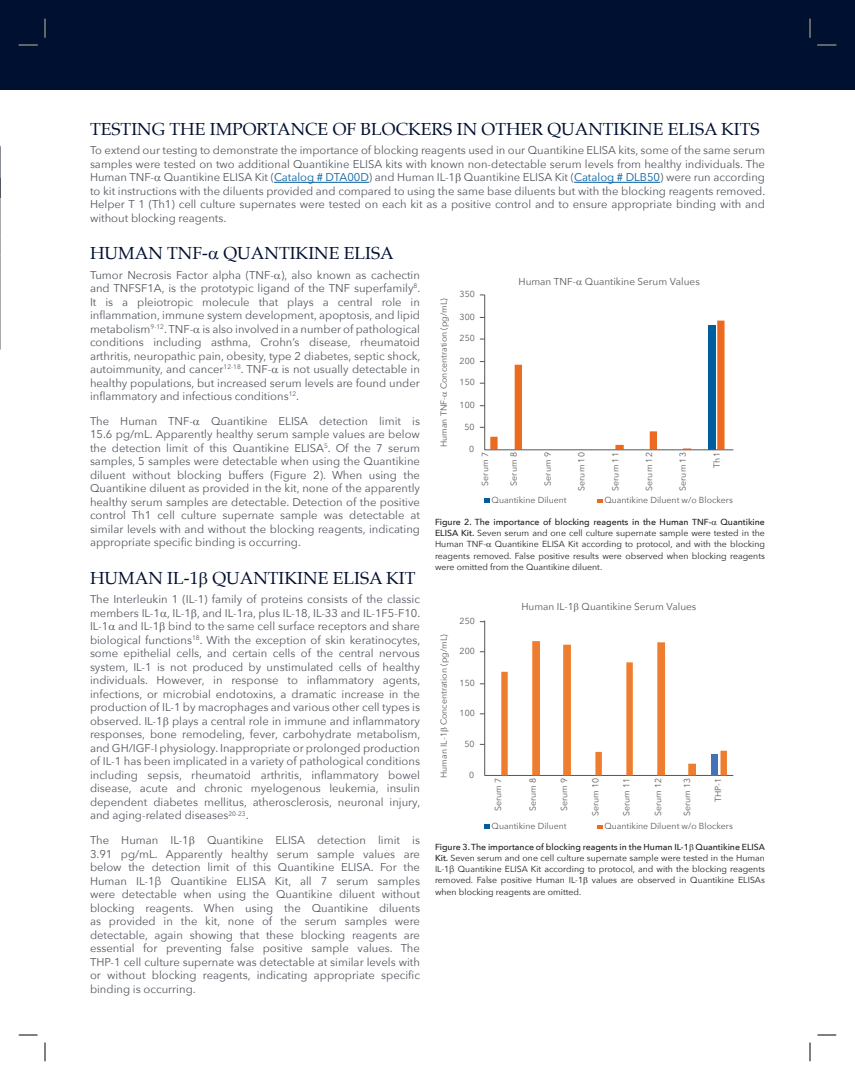
<style>
.page{position:relative;width:855px;height:1080px;background:#fff}
.page>*{position:absolute;margin:0;border:0;box-sizing:border-box;transform-origin:0 0}
.BR_Headline{font:17.5px "Palatino";color:#001030}
.BR_Body_Copy{font:11.25px/13.5px "Avenir Next";color:#52575f;text-align:justify}
.t1{font:10px "Avenir Next";color:#595959}
.BR_Figure_Legend{font:8.75px/11.2px "Avenir Next";color:#231f20;text-align:justify}
.t2{font:8.75px "Avenir Next";color:#595959}
.s1{color:#005e9e}
.s2{font-weight:500}
</style>
<div class="page">
<div style="left:0;top:0;width:855px;height:89px;background:#001030"></div>
<svg style="left:484px;top:294px;width:250px;height:156px"></svg>
<svg style="left:484px;top:498px;width:6px;height:5px"></svg>
<svg style="left:597px;top:499px;width:5px;height:4px"></svg>
<svg style="left:484px;top:620px;width:250px;height:156px"></svg>
<svg style="left:484px;top:824px;width:6px;height:4px"></svg>
<svg style="left:597px;top:825px;width:5px;height:3px"></svg>
<svg style="left:501px;top:641px;width:226px;height:134px"></svg>
<hr style="left:274px;top:182px;width:95px;height:1px;background:#005e9e">
<hr style="left:574px;top:182px;width:86px;height:1px;background:#005e9e">
<hr style="left:0;top:146px;width:1px;height:32px;background:#52575f">
<svg style="left:0;top:178px;width:1px;height:172px"></svg>
<svg style="left:19px;top:44px;width:19px;height:2px"></svg>
<svg style="left:818px;top:44px;width:18px;height:2px"></svg>
<svg style="left:19px;top:1034px;width:19px;height:2px"></svg>
<svg style="left:818px;top:1034px;width:18px;height:2px"></svg>
<svg style="left:44px;top:19px;width:2px;height:19px"></svg>
<svg style="left:44px;top:1042px;width:2px;height:19px"></svg>
<svg style="left:809px;top:19px;width:2px;height:19px"></svg>
<svg style="left:809px;top:1042px;width:2px;height:19px"></svg>
<p class="BR_Headline" style="left:90px;top:115px;width:671px">TESTING THE IMPORTANCE OF BLOCKERS IN OTHER QUANTIKINE ELISA KITS</p>
<p class="BR_Body_Copy" style="left:90px;top:143px;width:677px">To extend our testing to demonstrate the importance of blocking reagents used in our Quantikine ELISA kits, some of the same serum samples were tested on two additional Quantikine ELISA kits with known non-detectable serum levels from healthy individuals. The Human TNF- Quantikine ELISA Kit (<span class="s1">Catalog # DTA00D</span>) and Human IL-1 Quantikine ELISA Kit (<span class="s1">Catalog # DLB50</span>) were run according to kit instructions with the diluents provided and compared to using the same base diluents but with the blocking reagents removed.<br>Helper T 1 (Th1) cell culture supernates were tested on each kit as a positive control and to ensure appropriate binding with and without blocking reagents.</p>
<p class="BR_Headline" style="left:90px;top:239px;width:305px">HUMAN TNF- QUANTIKINE ELISA</p>
<p class="BR_Body_Copy" style="left:90px;top:267px;width:332px">Tumor Necrosis Factor alpha (TNF- ), also known as cachectin and TNFSF1A, is the prototypic ligand of the TNF superfamily<sup>8</sup>.<br>It is a pleiotropic molecule that plays a central role in inflammation, immune system development, apoptosis, and lipid metabolism<sup>9-12</sup>. TNF- is also involved in a number of pathological conditions including asthma, Crohn’s disease, rheumatoid arthritis, neuropathic pain, obesity, type 2 diabetes, septic shock, autoimmunity, and cancer<sup>12-18</sup>. TNF- is not usually detectable in healthy populations, but increased serum levels are found under inflammatory and infectious conditions<sup>12</sup>.</p>
<p class="BR_Body_Copy" style="left:90px;top:414px;width:104px">The Human TNF-</p>
<p class="BR_Body_Copy" style="left:90px;top:414px;width:332px;text-indent:121px">Quantikine ELISA detection limit is 15.6 pg/mL. Apparently healthy serum sample values are below the detection limit of this Quantikine ELISA<sup>5</sup>. Of the 7 serum samples, 5 samples were detectable when using the Quantikine diluent without blocking buffers (Figure 2). When using the Quantikine diluent as provided in the kit, none of the apparently healthy serum samples are detectable. Detection of the positive control Th1 cell culture supernate sample was detectable at similar levels with and without the blocking reagents, indicating appropriate specific binding is occurring.</p>
<p class="BR_Headline" style="left:90px;top:564px;width:327px">HUMAN IL-1 QUANTIKINE ELISA KIT</p>
<p class="BR_Body_Copy" style="left:90px;top:592px;width:332px">The Interleukin 1 (IL-1) family of proteins consists of the classic members IL-1 , IL-1 , and IL-1ra, plus IL-18, IL-33 and IL-1F5-F10.<br>IL-1 and IL-1 bind to the same cell surface receptors and share biological functions<sup>18</sup>. With the exception of skin keratinocytes, some epithelial cells, and certain cells of the central nervous system, IL-1 is not produced by unstimulated cells of healthy individuals. However, in response to inflammatory agents, infections, or microbial endotoxins, a dramatic increase in the production of IL-1 by macrophages and various other cell types is observed. IL-1 plays a central role in immune and inflammatory responses, bone remodeling, fever, carbohydrate metabolism, and GH/IGF-I physiology. Inappropriate or prolonged production of IL-1 has been implicated in a variety of pathological conditions including sepsis, rheumatoid arthritis, inflammatory bowel disease, acute and chronic myelogenous leukemia, insulin dependent diabetes mellitus, atherosclerosis, neuronal injury, and aging-related diseases<sup>20-23</sup>.</p>
<p class="BR_Body_Copy" style="left:90px;top:833px;width:100px">The Human IL-1</p>
<p class="BR_Body_Copy" style="left:90px;top:833px;width:332px;text-indent:117px">Quantikine ELISA detection limit is 3.91 pg/mL. Apparently healthy serum sample values are below the detection limit of this Quantikine ELISA. For the Human IL-1β Quantikine ELISA Kit, all 7 serum samples were detectable when using the Quantikine diluent without blocking reagents. When using the Quantikine diluents as provided in the kit, none of the serum samples were detectable, again showing that these blocking reagents are essential for preventing false positive sample values. The THP-1 cell culture supernate was detectable at similar levels with or without blocking reagents, indicating appropriate specific binding is occurring.</p>
<p class="t2" style="left:436px;top:447px;width:151px;rotate:-90deg">Human TNF- Concentration (pg/mL)</p>
<p class="t2" style="left:460px;top:287px;width:17px">350</p>
<p class="t2" style="left:460px;top:309px;width:17px">300</p>
<p class="t2" style="left:460px;top:331px;width:17px">250</p>
<p class="t2" style="left:460px;top:353px;width:17px">200</p>
<p class="t2" style="left:460px;top:375px;width:17px">150</p>
<p class="t2" style="left:460px;top:398px;width:17px">100</p>
<p class="t2" style="left:464px;top:419px;width:12px">50</p>
<p class="t1" style="left:518px;top:273px;width:183px">Human TNF- Quantikine Serum Values</p>
<p class="t2" style="left:469px;top:442px;width:7px">0</p>
<p class="t2" style="left:478px;top:486px;width:35px;rotate:-90deg">Serum 7</p>
<p class="t2" style="left:506px;top:486px;width:35px;rotate:-90deg">Serum 8</p>
<p class="t2" style="left:540px;top:486px;width:35px;rotate:-90deg">Serum 9</p>
<p class="t2" style="left:574px;top:491px;width:40px;rotate:-90deg">Serum 10</p>
<p class="t2" style="left:608px;top:491px;width:40px;rotate:-90deg">Serum 11</p>
<p class="t2" style="left:642px;top:491px;width:40px;rotate:-90deg">Serum 12</p>
<p class="t2" style="left:676px;top:491px;width:40px;rotate:-90deg">Serum 13</p>
<p class="t2" style="left:709px;top:468px;width:17px;rotate:-90deg">Th1</p>
<p class="t2" style="left:492px;top:492px;width:77px">Quantikine Diluent</p>
<p class="t2" style="left:604px;top:492px;width:130px">Quantikine Diluent w/o Blockers</p>
<p class="BR_Figure_Legend" style="left:435px;top:516px;width:332px"><span class="s2">Figure 2. The importance of blocking reagents in the Human TNF- Quantikine ELISA Kit.</span> Seven serum and one cell culture supernate sample were tested in the Human TNF- Quantikine ELISA Kit according to protocol, and with the blocking reagents removed. False positive results were observed when blocking reagents were omitted from the Quantikine diluent.</p>
<p class="t2" style="left:436px;top:778px;width:145px;rotate:-90deg">Human IL-1 Concentration (pg/mL)</p>
<p class="t2" style="left:460px;top:613px;width:17px">250</p>
<p class="t2" style="left:460px;top:644px;width:17px">200</p>
<p class="t2" style="left:460px;top:676px;width:17px">150</p>
<p class="t2" style="left:460px;top:706px;width:17px">100</p>
<p class="t2" style="left:464px;top:736px;width:12px">50</p>
<p class="t2" style="left:469px;top:767px;width:7px">0</p>
<p class="t1" style="left:521px;top:598px;width:177px">Human IL-1 Quantikine Serum Values</p>
<p class="t2" style="left:491px;top:811px;width:35px;rotate:-90deg">Serum 7</p>
<p class="t2" style="left:525px;top:811px;width:35px;rotate:-90deg">Serum 8</p>
<p class="t2" style="left:557px;top:811px;width:35px;rotate:-90deg">Serum 9</p>
<p class="t2" style="left:588px;top:816px;width:40px;rotate:-90deg">Serum 10</p>
<p class="t2" style="left:619px;top:816px;width:40px;rotate:-90deg">Serum 11</p>
<p class="t2" style="left:651px;top:816px;width:40px;rotate:-90deg">Serum 12</p>
<p class="t2" style="left:680px;top:816px;width:40px;rotate:-90deg">Serum 13</p>
<p class="t2" style="left:711px;top:802px;width:26px;rotate:-90deg">THP-1</p>
<p class="t2" style="left:492px;top:818px;width:77px">Quantikine Diluent</p>
<p class="t2" style="left:604px;top:818px;width:130px">Quantikine Diluent w/o Blockers</p>
<p class="BR_Figure_Legend" style="left:435px;top:841px;width:332px"><span class="s2">Figure 3. The importance of blocking reagents in the Human IL-1 Quantikine ELISA Kit.</span> Seven serum and one cell culture supernate sample were tested in the Human IL-1β Quantikine ELISA Kit according to protocol, and with the blocking reagents removed. False positive Human IL-1 values are observed in Quantikine ELISAs when blocking reagents are omitted.</p>
</div>
